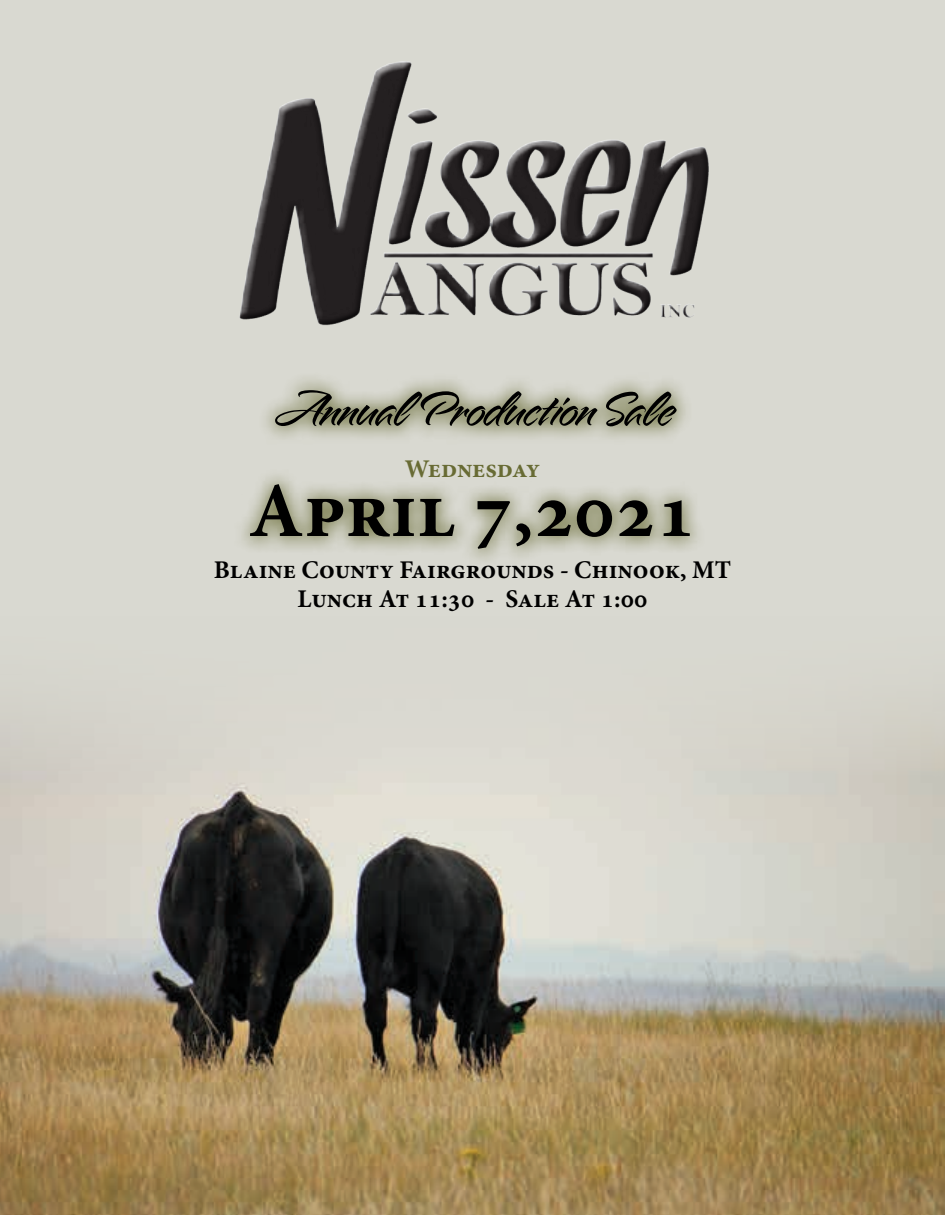
<style>
.page{position:relative;width:945px;height:1215px;background:#d9d9d1}
.page>*{position:absolute;margin:0;border:0;box-sizing:border-box;transform-origin:0 0}
.t1{font:700 78px "Minion Pro";color:#000}
.t2{font:58.5px "Alpine Script";letter-spacing:-.015em;color:#000}
.t3{font:700 25.5px/28.5px "Minion Pro";color:#000;text-align:center}
.t4{font:700 25.5px "Minion Pro";letter-spacing:-.005em;color:#686b34}
</style>
<div class="page">
<img style="left:0;top:715px;width:945px;height:500px">
<div style="left:235px;top:59px;width:480px;height:273px;background:#231f20;opacity:.75"></div>
<div style="left:232px;top:466px;width:475px;height:101px;background:#686b34;opacity:.81"></div>
<div style="left:257px;top:372px;width:438px;height:73px;background:#686b34;opacity:.75"></div>
<h2 class="t2" style="left:272px;top:381px;width:403px">Annual Production Sale</h2>
<p class="t4" style="left:405px;top:451px;width:137px">Wednesday</p>
<h1 class="t1" style="left:249px;top:456px;width:449px">April 7,2021</h1>
<p class="t3" style="left:214px;top:556px;width:519px">Blaine County Fairgrounds - Chinook, MT<br>Lunch At 11:30 - Sale At 1:00</p>
</div>
